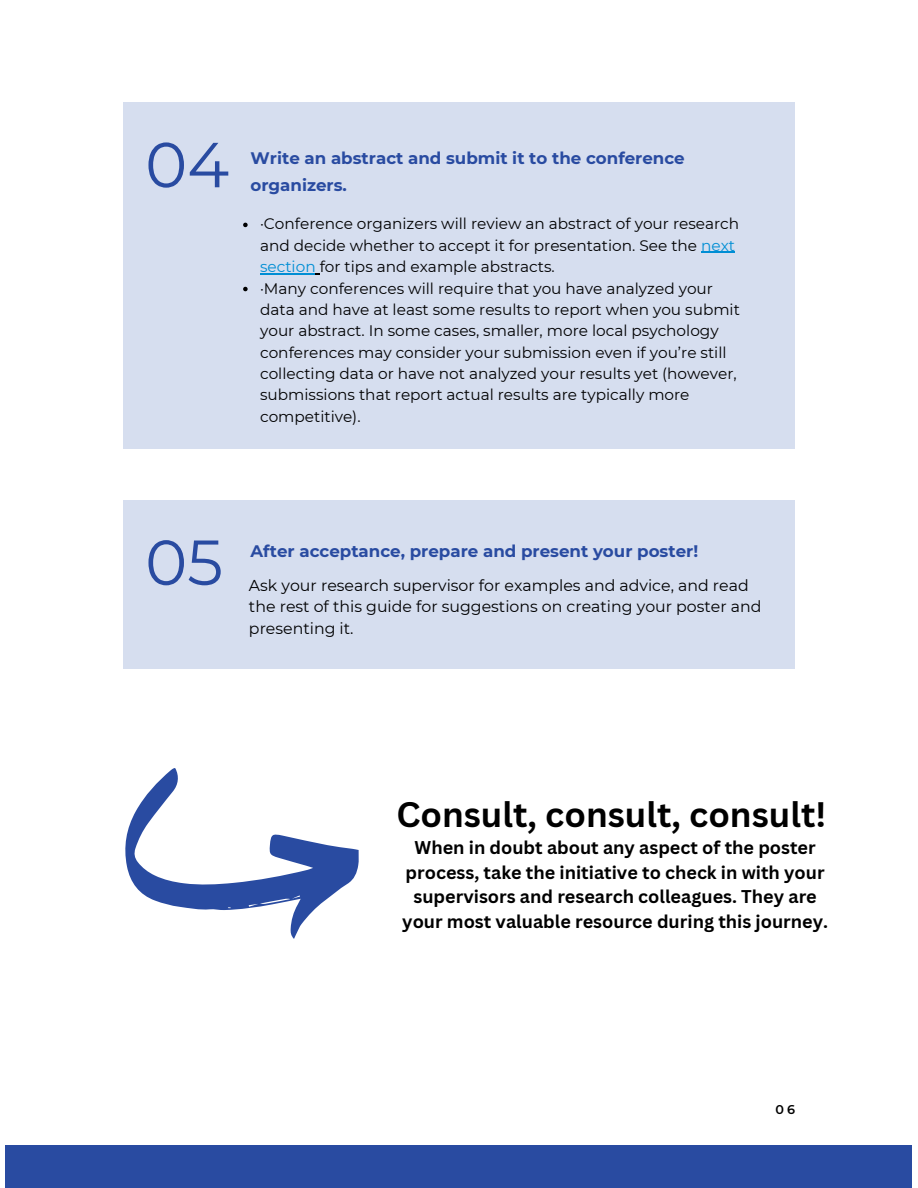
<style>
.page{position:relative;width:918px;height:1188px;background:#fff}
.page>*{position:absolute;margin:0;border:0;box-sizing:border-box;transform-origin:0 0}
.t1{font:63.45px "Montserrat";color:#294ba1}
.t2{font:700 34.5px "Canva Sans";color:#000}
.t3{font:700 18px/24.8px "Canva Sans";color:#000;text-align:center}
.t4{font:700 16.65px "Montserrat";color:#294ba1}
.t5{font:15.75px/21.3px "Montserrat";color:#000001}
.t6{font:15.3px/21.3px "Montserrat";color:#000001}
.t7{font:600 12.75px "Montserrat";color:#000001}
.s1{color:#008ed4}
</style>
<div class="page">
<div style="left:123px;top:102px;width:672px;height:346px;background:#d6deef"></div>
<div style="left:6px;top:1145px;width:906px;height:43px;background:#294ba1"></div>
<div style="left:123px;top:501px;width:672px;height:168px;background:#d6deef"></div>
<svg style="left:125px;top:768px;width:234px;height:171px"></svg>
<svg style="left:243px;top:223px;width:5px;height:4px"></svg>
<hr style="left:701px;top:252px;width:34px;height:1px;background:#008ed4">
<hr style="left:260px;top:273px;width:56px;height:1px;background:#008ed4">
<svg style="left:243px;top:287px;width:5px;height:4px"></svg>
<p class="t1" style="left:145px;top:126px;width:86px">04</p>
<p class="t4" style="left:251px;top:148px;width:436px">Write an abstract and submit it to the conference</p>
<p class="t4" style="left:251px;top:175px;width:98px">organizers.</p>
<p class="t6" style="left:260px;top:213px;width:481px">·Conference organizers will review an abstract of your research and decide whether to accept it for presentation. See the <span class="s1">next section</span> for tips and example abstracts.</p>
<p class="t6" style="left:260px;top:277px;width:481px">·Many conferences will require that you have analyzed your data and have at least some results to report when you submit your abstract. In some cases, smaller, more local psychology conferences may consider your submission even if you’re still collecting data or have not analyzed your results yet (however, submissions that report actual results are typically more competitive).</p>
<p class="t1" style="left:145px;top:524px;width:79px">05</p>
<p class="t4" style="left:251px;top:541px;width:449px">After acceptance, prepare and present your poster!</p>
<p class="t5" style="left:249px;top:575px;width:514px">Ask your research supervisor for examples and advice, and read the rest of this guide for suggestions on creating your poster and presenting it.</p>
<p class="t2" style="left:396px;top:790px;width:431px">Consult, consult, consult!</p>
<p class="t3" style="left:402px;top:835px;width:427px">When in doubt about any aspect of the poster process, take the initiative to check in with your supervisors and research colleagues. They are your most valuable resource during this journey.</p>
<p class="t7" style="left:775px;top:1102px;width:21px">06</p>
</div>
